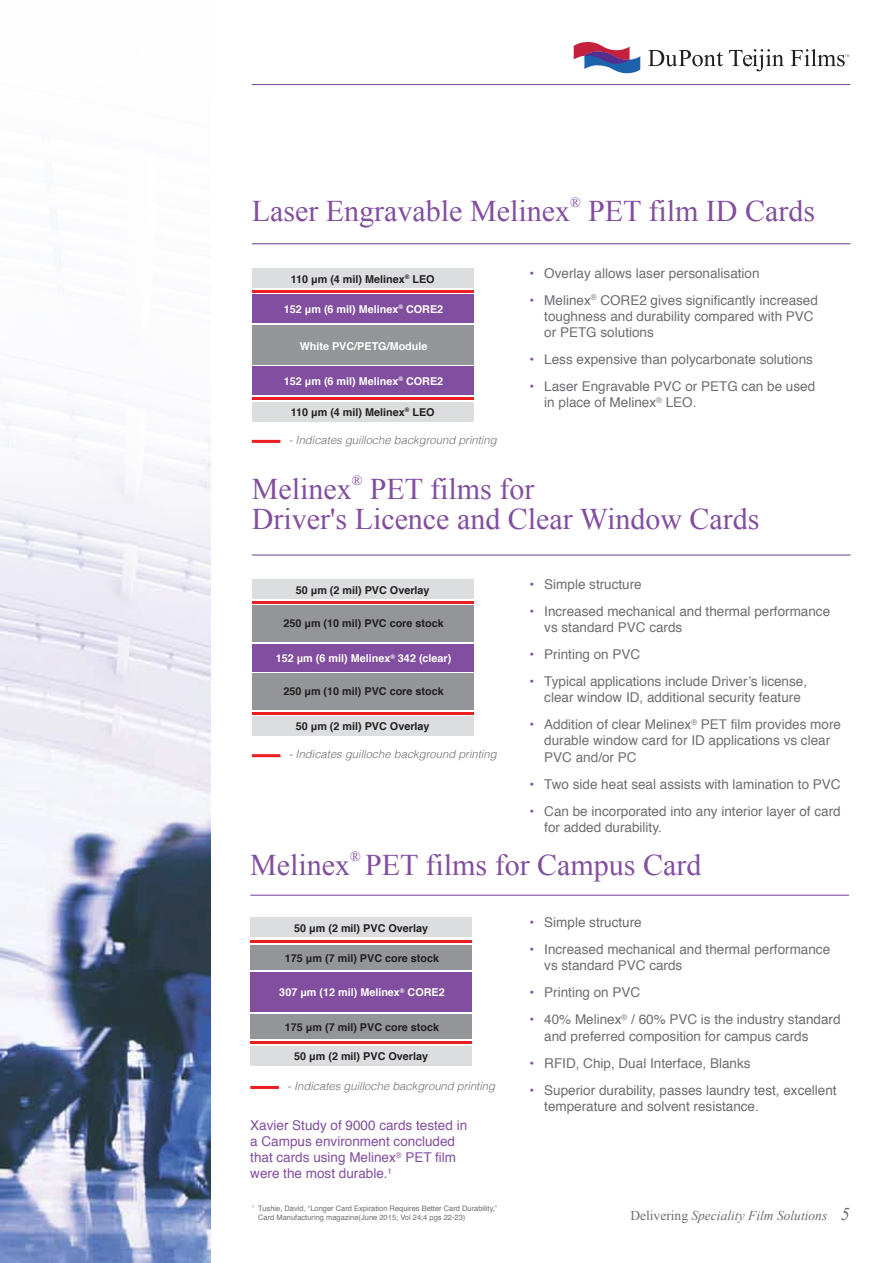
<style>
.page{position:relative;width:893px;height:1263px;background:#fff}
.page>*{position:absolute;margin:0;border:0;box-sizing:border-box;transform-origin:0 0}
.t1{font:30px/30px "Times New Roman";color:#824e9f}
.t2{font:13.95px "Times New Roman";color:#824e9f}
.t3{font:13.5px/16.2px "Helvetica";color:#6d6e71}
.t4{font:13.5px/16.2px "Helvetica";color:#824e9f}
.t5{font:italic 13.5px "Times New Roman";color:#6d6e71}
.t6{font:italic 300 11.25px "Helvetica";color:#6d6e71}
.t7{font:700 10.8px "Helvetica";color:#231f20}
.t8{font:700 10.8px "Helvetica";color:#fff}
.t9{font:7.5px/9px "Helvetica";color:#6d6e71}
.s1{color:#824e9f}
.s2{font-style:normal}
.s3{font-size:18px}
</style>
<div class="page">
<hr style="left:252px;top:84px;width:598px;height:1px;background:#824e9f">
<svg style="left:574px;top:42px;width:66px;height:32px"></svg>
<svg style="left:648px;top:50px;width:75px;height:16px"></svg>
<svg style="left:729px;top:49px;width:55px;height:22px"></svg>
<svg style="left:790px;top:49px;width:59px;height:17px"></svg>
<svg style="left:0;top:225px;width:211px;height:1038px"></svg>
<hr style="left:250px;top:895px;width:599px;height:1px;background:#824e9f">
<hr style="left:252px;top:554px;width:599px;height:2px;background:#824e9f">
<hr style="left:252px;top:243px;width:599px;height:1px;background:#824e9f">
<hr style="left:252px;top:601px;width:222px;height:2px;background:#ed1d24">
<hr style="left:252px;top:712px;width:222px;height:3px;background:#ed1d24">
<div style="left:252px;top:579px;width:222px;height:19px;background:#dcddde"></div>
<div style="left:252px;top:716px;width:222px;height:20px;background:#dcddde"></div>
<div style="left:252px;top:644px;width:222px;height:28px;background:#824e9f"></div>
<div style="left:252px;top:605px;width:222px;height:37px;background:#939598"></div>
<div style="left:252px;top:673px;width:222px;height:37px;background:#939598"></div>
<hr style="left:252px;top:290px;width:222px;height:3px;background:#ed1d24">
<hr style="left:252px;top:397px;width:222px;height:3px;background:#ed1d24">
<div style="left:252px;top:268px;width:222px;height:19px;background:#dcddde"></div>
<div style="left:252px;top:402px;width:222px;height:19px;background:#dcddde"></div>
<div style="left:252px;top:325px;width:222px;height:39px;background:#939598"></div>
<div style="left:252px;top:367px;width:222px;height:28px;background:#824e9f"></div>
<hr style="left:250px;top:940px;width:222px;height:2px;background:#ed1d24">
<hr style="left:250px;top:1041px;width:222px;height:3px;background:#ed1d24">
<div style="left:250px;top:917px;width:222px;height:19px;background:#dcddde"></div>
<div style="left:250px;top:1046px;width:222px;height:19px;background:#dcddde"></div>
<div style="left:250px;top:972px;width:222px;height:39px;background:#824e9f"></div>
<div style="left:250px;top:945px;width:222px;height:24px;background:#939598"></div>
<div style="left:250px;top:1014px;width:222px;height:24px;background:#939598"></div>
<hr style="left:252px;top:440px;width:28px;height:3px;background:#ed1d24">
<hr style="left:252px;top:754px;width:28px;height:3px;background:#ed1d24">
<hr style="left:250px;top:1086px;width:29px;height:3px;background:#ed1d24">
<div style="left:252px;top:295px;width:222px;height:28px;background:#824e9f"></div>
<h1 class="t1" style="left:252px;top:196px;width:320px">Laser Engravable Melinex</h1>
<p class="t2" style="left:570px;top:193px;width:12px">®</p>
<h1 class="t1" style="left:588px;top:196px;width:228px">PET film ID Cards</h1>
<p class="t7" style="left:291px;top:270px;width:145px">110 μm (4 mil) Melinex<sup>®</sup> LEO</p>
<p class="t8" style="left:284px;top:300px;width:161px">152 μm (6 mil) Melinex<sup>®</sup> CORE2</p>
<p class="t8" style="left:300px;top:337px;width:129px">White PVC/PETG/Module</p>
<p class="t8" style="left:284px;top:372px;width:161px">152 μm (6 mil) Melinex<sup>®</sup> CORE2</p>
<p class="t7" style="left:291px;top:403px;width:145px">110 μm (4 mil) Melinex<sup>®</sup> LEO</p>
<p class="t6" style="left:289px;top:430px;width:209px">- Indicates guilloche background printing</p>
<p class="t3" style="left:529px;top:265px;width:232px"><span class="s1">•</span> Overlay allows laser personalisation</p>
<p class="t3" style="left:544px;top:292px;width:275px;text-indent:-15px"><span class="s1">•</span> Melinex<sup>®</sup> CORE2 gives significantly increased toughness and durability compared with PVC or PETG solutions</p>
<p class="t3" style="left:529px;top:352px;width:285px"><span class="s1">•</span> Less expensive than polycarbonate solutions</p>
<p class="t3" style="left:544px;top:379px;width:272px;text-indent:-15px"><span class="s1">•</span> Laser Engravable PVC or PETG can be used in place of Melinex<sup>®</sup> LEO.</p>
<h1 class="t1" style="left:252px;top:474px;width:101px">Melinex</h1>
<p class="t2" style="left:352px;top:471px;width:12px">®</p>
<h1 class="t1" style="left:252px;top:474px;width:509px;text-indent:118px">PET films for<br>Driver's Licence and Clear Window Cards</h1>
<p class="t7" style="left:296px;top:581px;width:135px">50 μm (2 mil) PVC Overlay</p>
<p class="t7" style="left:283px;top:614px;width:162px">250 μm (10 mil) PVC core stock</p>
<p class="t8" style="left:276px;top:650px;width:177px">152 μm (6 mil) Melinex<sup>®</sup> 342 (clear)</p>
<p class="t7" style="left:283px;top:683px;width:162px">250 μm (10 mil) PVC core stock</p>
<p class="t7" style="left:296px;top:717px;width:135px">50 μm (2 mil) PVC Overlay</p>
<p class="t6" style="left:289px;top:744px;width:209px">- Indicates guilloche background printing</p>
<p class="t3" style="left:529px;top:576px;width:114px"><span class="s1">•</span> Simple structure</p>
<p class="t3" style="left:544px;top:603px;width:287px;text-indent:-15px"><span class="s1">•</span> Increased mechanical and thermal performance vs standard PVC cards</p>
<p class="t3" style="left:529px;top:646px;width:112px"><span class="s1">•</span> Printing on PVC</p>
<p class="t3" style="left:544px;top:673px;width:264px;text-indent:-15px"><span class="s1">•</span> Typical applications include Driver’s license, clear window ID, additional security feature</p>
<p class="t3" style="left:544px;top:717px;width:298px;text-indent:-15px"><span class="s1">•</span> Addition of clear Melinex<sup>®</sup> PET film provides more durable window card for ID applications vs clear<br>PVC and/or PC</p>
<p class="t3" style="left:529px;top:776px;width:313px"><span class="s1">•</span> Two side heat seal assists with lamination to PVC</p>
<p class="t3" style="left:544px;top:803px;width:298px;text-indent:-15px"><span class="s1">•</span> Can be incorporated into any interior layer of card for added durability.</p>
<h1 class="t1" style="left:250px;top:850px;width:101px">Melinex</h1>
<p class="t2" style="left:350px;top:847px;width:12px">®</p>
<h1 class="t1" style="left:365px;top:850px;width:338px">PET films for Campus Card</h1>
<p class="t3" style="left:529px;top:915px;width:114px"><span class="s1">•</span> Simple structure</p>
<p class="t3" style="left:544px;top:942px;width:287px;text-indent:-15px"><span class="s1">•</span> Increased mechanical and thermal performance vs standard PVC cards</p>
<p class="t3" style="left:529px;top:985px;width:112px"><span class="s1">•</span> Printing on PVC</p>
<p class="t3" style="left:544px;top:1012px;width:298px;text-indent:-15px"><span class="s1">•</span> 40% Melinex<sup>®</sup> / 60% PVC is the industry standard and preferred composition for campus cards</p>
<p class="t3" style="left:529px;top:1055px;width:223px"><span class="s1">•</span> RFID, Chip, Dual Interface, Blanks</p>
<p class="t3" style="left:544px;top:1082px;width:294px;text-indent:-15px"><span class="s1">•</span> Superior durability, passes laundry test, excellent temperature and solvent resistance.</p>
<p class="t4" style="left:250px;top:1117px;width:218px">Xavier Study of 9000 cards tested in a Campus environment concluded that cards using Melinex<sup>®</sup> PET film were the most durable.<sup>1</sup></p>
<p class="t5" style="left:630px;top:1206px;width:221px"><span class="s2">Delivering</span> Speciality Film Solutions <span class="s3">5</span></p>
<p class="t7" style="left:294px;top:919px;width:135px">50 μm (2 mil) PVC Overlay</p>
<p class="t7" style="left:285px;top:949px;width:156px">175 μm (7 mil) PVC core stock</p>
<p class="t8" style="left:279px;top:984px;width:167px">307 μm (12 mil) Melinex<sup>®</sup> CORE2</p>
<p class="t7" style="left:285px;top:1018px;width:156px">175 μm (7 mil) PVC core stock</p>
<p class="t7" style="left:294px;top:1047px;width:135px">50 μm (2 mil) PVC Overlay</p>
<p class="t6" style="left:287px;top:1076px;width:209px">- Indicates guilloche background printing</p>
<p class="t9" style="left:258px;top:1204px;width:241px;text-indent:-6px"><sup>1</sup> Tushie, David, “Longer Card Expiration Requires Better Card Durability,”<br>Card Manufacturing magazine(June 2015; Vol 24;4 pgs 22-23)</p>
</div>
